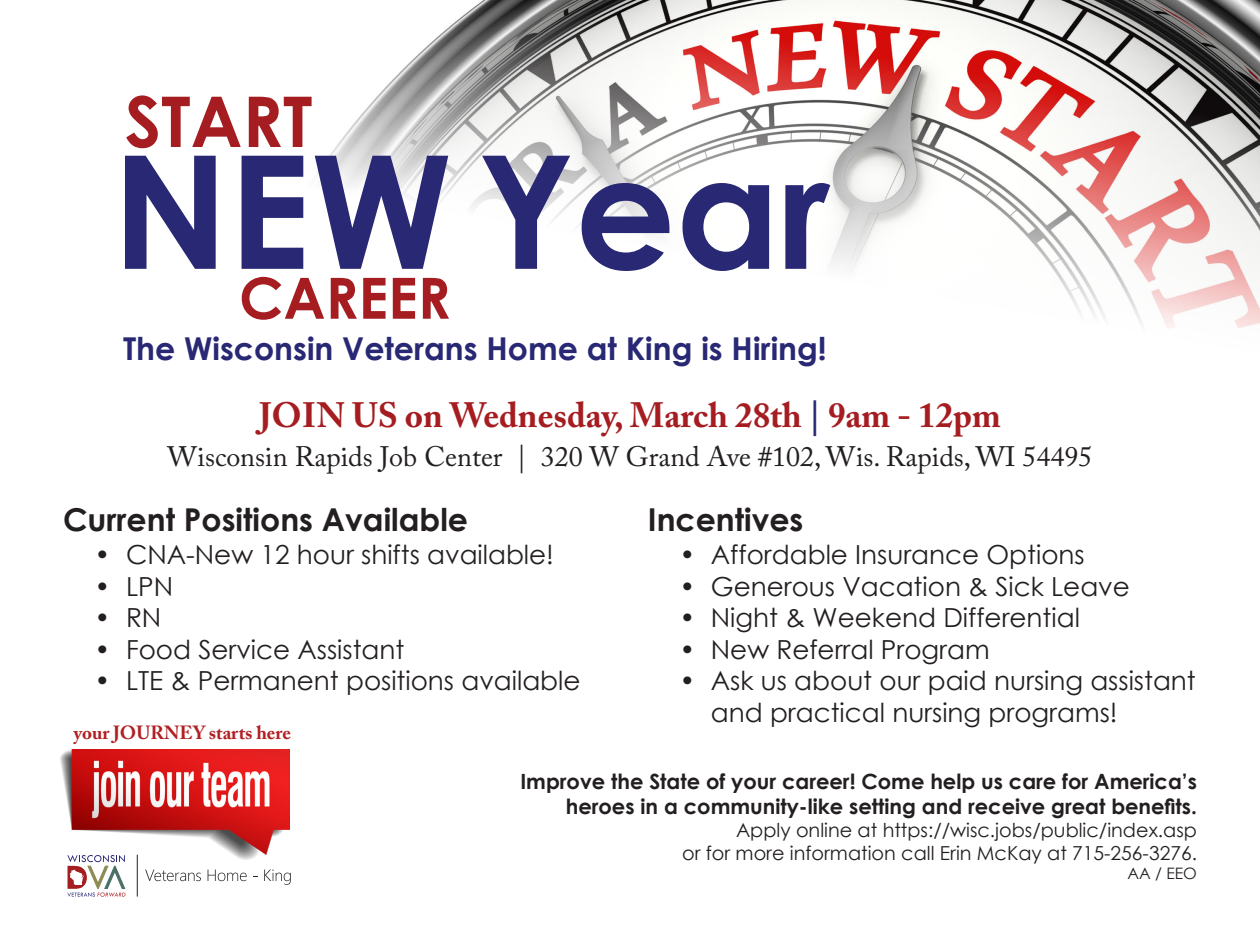
<style>
.page{position:relative;width:1260px;height:945px;background:#fff}
.page>*{position:absolute;margin:0;border:0;box-sizing:border-box;transform-origin:0 0}
.t1{font:700 157.5px "Century Gothic";color:#282874}
.t2{font:700 70px "Century Gothic";color:#a51d21}
.t3{font:700 56.88px "Century Gothic";color:#a51d21}
.t4{font:700 35px "Adobe Caslon Pro";color:#a51d21}
.t5{font:700 31.5px "Century Gothic";color:#282874}
.t6{font:700 31.5px "Century Gothic";color:#231f20}
.t7{font:28px "Adobe Caslon Pro";color:#231f20}
.t8{font:26.25px/31.5px "Century Gothic";color:#231f20}
.t9{font:700 21px "Century Gothic";color:#231f20}
.t10{font:19.25px "Century Gothic";color:#231f20}
.t11{font:700 18.9px "Adobe Caslon Pro";color:#b21f23}
.t12{font:15.75px "Century Gothic";color:#231f20}
.s1{color:#282874}
</style>
<div class="page">
<img style="left:317px;top:0;width:943px;height:329px">
<hr style="left:137px;top:855px;width:1px;height:42px;background:#231f20">
<svg style="left:67px;top:860px;width:59px;height:37px"></svg>
<svg style="left:145px;top:870px;width:56px;height:11px"></svg>
<svg style="left:208px;top:870px;width:39px;height:11px"></svg>
<svg style="left:264px;top:870px;width:27px;height:15px"></svg>
<img style="left:60px;top:750px;width:230px;height:110px">
<p class="t2" style="left:125px;top:68px;width:189px">START</p>
<p class="t1" style="left:112px;top:92px;width:720px">NEW Year</p>
<p class="t3" style="left:239px;top:255px;width:213px">CAREER</p>
<p class="t5" style="left:123px;top:325px;width:705px">The Wisconsin Veterans Home at King is Hiring!</p>
<p class="t4" style="left:259px;top:395px;width:743px">JOIN US on Wednesday, March 28th <span class="s1">|</span> 9am - 12pm</p>
<p class="t7" style="left:167px;top:440px;width:927px">Wisconsin Rapids Job Center | 320 W Grand Ave #102, Wis. Rapids, WI 54495</p>
<p class="t6" style="left:63px;top:495px;width:407px">Current Positions Available</p>
<p class="t8" style="left:94px;top:539px;width:461px">• CNA-New 12 hour shifts available!</p>
<p class="t8" style="left:94px;top:570px;width:80px">• LPN</p>
<p class="t8" style="left:94px;top:602px;width:68px">• RN</p>
<p class="t8" style="left:94px;top:633px;width:311px">• Food Service Assistant</p>
<p class="t8" style="left:94px;top:665px;width:487px">• LTE &amp; Permanent positions available</p>
<p class="t6" style="left:648px;top:495px;width:157px">Incentives</p>
<p class="t8" style="left:679px;top:539px;width:407px">• Affordable Insurance Options</p>
<p class="t8" style="left:679px;top:570px;width:452px">• Generous Vacation &amp; Sick Leave</p>
<p class="t8" style="left:679px;top:602px;width:402px">• Night &amp; Weekend Differential</p>
<p class="t8" style="left:679px;top:633px;width:312px">• New Referral Program</p>
<p class="t8" style="left:711px;top:665px;width:487px;text-indent:-32px">• Ask us about our paid nursing assistant and practical nursing programs!</p>
<p class="t11" style="left:74px;top:721px;width:218px">your JOURNEY starts here</p>
<p class="t9" style="left:520px;top:765px;width:678px">Improve the State of your career! Come help us care for America’s</p>
<p class="t9" style="left:566px;top:791px;width:633px">heroes in a community-like setting and receive great benefits.</p>
<p class="t10" style="left:736px;top:817px;width:462px">Apply online at https://wisc.jobs/public/index.asp</p>
<p class="t10" style="left:682px;top:840px;width:516px">or for more information call Erin McKay at 715-256-3276.</p>
<p class="t12" style="left:1128px;top:863px;width:71px">AA / EEO</p>
</div>
